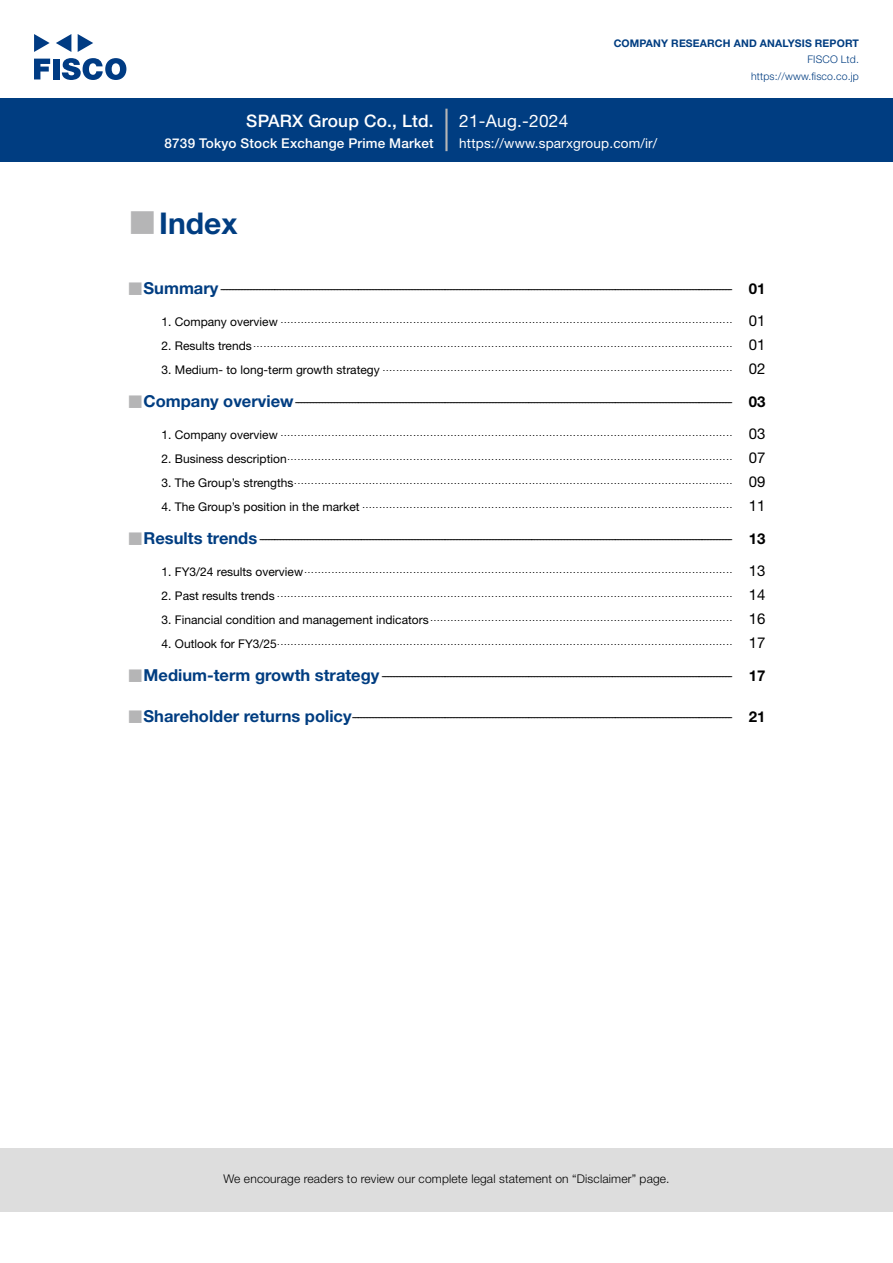
<style>
.page{position:relative;width:893px;height:1263px;background:#fff}
.page>*{position:absolute;margin:0;border:0;box-sizing:border-box;transform-origin:0 0}
.t1{font:700 30px "Helvetica Neue LT Std";color:#003d81}
.t2{font:500 17.25px "Helvetica Neue LT Std";letter-spacing:.015em;color:#fff}
.t3{font:17.25px "Helvetica Neue LT Std";letter-spacing:.015em;color:#fff}
.t4{font:700 16.5px "Helvetica Neue LT Std";color:#003d81}
.t5{font:15px "Helvetica Neue LT Std";color:#000}
.t6{font:700 15px "Helvetica Neue LT Std";color:#000}
.t7{font:500 13.5px "Helvetica Neue LT Std";letter-spacing:.015em;color:#fff}
.t8{font:13.5px "Helvetica Neue LT Std";letter-spacing:.015em;color:#fff}
.t9{font:12px "Helvetica Neue LT Std";color:#000}
.t10{font:300 12px "Helvetica Neue LT Std";letter-spacing:.015em;color:#000}
.t11{font:700 10.5px "Helvetica Neue LT Std";letter-spacing:.015em;color:#003d81}
.t12{font:300 10.5px/16.5px "Helvetica Neue LT Std";letter-spacing:.015em;color:#003d81;text-align:right}
.t13{font:9px "Helvetica Neue LT Std";color:#000}
.s1{font-family:"Hiragino UD Sans F Std N W6";font-weight:400;color:#b5b5b6}
.s2{font-family:"Hiragino UD Sans Std W6";font-weight:400;color:#b5b5b6}
.s3{font-size:12px}
</style>
<div class="page">
<div style="left:0;top:1148px;width:893px;height:64px;background:#ddd"></div>
<svg style="left:34px;top:59px;width:16px;height:20px"></svg>
<div style="left:53px;top:59px;width:6px;height:20px;background:#003b83"></div>
<svg style="left:62px;top:58px;width:64px;height:22px"></svg>
<svg style="left:34px;top:34px;width:16px;height:18px"></svg>
<svg style="left:78px;top:34px;width:15px;height:18px"></svg>
<svg style="left:56px;top:34px;width:15px;height:18px"></svg>
<div style="left:0;top:98px;width:893px;height:64px;background:#003d81"></div>
<hr style="left:445px;top:109px;width:3px;height:42px;background:#b5b5b6">
<h2 class="t2" style="left:246px;top:110px;width:189px">SPARX Group Co., Ltd.</h2>
<h3 class="t7" style="left:165px;top:135px;width:271px">8739 Tokyo Stock Exchange Prime Market</h3>
<h1 class="t1" style="left:128px;top:204px;width:112px"><span class="s1">■</span>Index</h1>
<h2 class="t3" style="left:459px;top:110px;width:111px">21-Aug.-2024</h2>
<p class="t11" style="left:614px;top:37px;width:247px">COMPANY RESEARCH AND ANALYSIS REPORT</p>
<p class="t12" style="left:751px;top:51px;width:109px">FISCO Ltd. https://www.fisco.co j p.</p>
<h3 class="t8" style="left:459px;top:135px;width:200px">https://www.sparxgroup.com /i r/</h3>
<h3 class="t4" style="left:127px;top:278px;width:93px"><span class="s2">■</span>Summary</h3>
<h3 class="t9" style="left:220px;top:281px;width:514px">---------------------------------------------------------------------------------------------------------------------------------------------------------------------------</h3>
<h3 class="t9" style="left:162px;top:314px;width:118px">1. Company overview</h3>
<p class="t13" style="left:281px;top:314px;width:453px">.....................................................................................................................................</p>
<h3 class="t9" style="left:162px;top:338px;width:92px">2. Results trends</h3>
<p class="t13" style="left:253px;top:338px;width:480px">.............................................................................................................................................</p>
<h3 class="t9" style="left:162px;top:362px;width:220px">3. Medium to- long-term growth strategy</h3>
<p class="t13" style="left:383px;top:362px;width:351px">.......................................................................................................</p>
<h3 class="t4" style="left:127px;top:391px;width:168px"><span class="s2">■</span>Company overview</h3>
<h3 class="t9" style="left:295px;top:394px;width:439px">--------------------------------------------------------------------------------------------------------------------------------------------------</h3>
<h3 class="t9" style="left:162px;top:427px;width:118px">1. Company overview</h3>
<p class="t13" style="left:281px;top:427px;width:453px">.....................................................................................................................................</p>
<h3 class="t9" style="left:162px;top:451px;width:127px">2. Business description</h3>
<p class="t13" style="left:287px;top:451px;width:446px">...................................................................................................................................</p>
<h3 class="t9" style="left:162px;top:475px;width:134px">3. The Group s’ strengths</h3>
<p class="t13" style="left:294px;top:475px;width:439px">.................................................................................................................................</p>
<h3 class="t9" style="left:162px;top:499px;width:200px">4. The Group s’ position in the market</h3>
<p class="t13" style="left:362px;top:499px;width:371px">.............................................................................................................</p>
<h3 class="t4" style="left:127px;top:528px;width:131px"><span class="s2">■</span>Results trends</h3>
<h3 class="t9" style="left:259px;top:531px;width:475px">--------------------------------------------------------------------------------------------------------------------------------------------------------------</h3>
<h3 class="t9" style="left:162px;top:564px;width:143px">1. FY3/24 results overview</h3>
<p class="t13" style="left:304px;top:564px;width:429px">..............................................................................................................................</p>
<h3 class="t9" style="left:162px;top:588px;width:115px">2. Past results trends</h3>
<p class="t13" style="left:277px;top:588px;width:456px">......................................................................................................................................</p>
<h3 class="t9" style="left:162px;top:612px;width:269px">3. Financial condition and management indicators</h3>
<p class="t13" style="left:430px;top:612px;width:303px">.........................................................................................</p>
<h3 class="t9" style="left:162px;top:636px;width:93px">4. Outlook for FY</h3>
<p class="t13" style="left:253px;top:636px;width:481px"><span class="s3">3/25</span>......................................................................................................................................</p>
<h3 class="t4" style="left:127px;top:665px;width:254px"><span class="s2">■</span>Medium-term growth strategy</h3>
<h3 class="t9" style="left:382px;top:668px;width:353px">---------------------------------------------------------------------------------------------------------------------</h3>
<h3 class="t4" style="left:127px;top:706px;width:226px"><span class="s2">■</span>Shareholder returns policy</h3>
<h3 class="t9" style="left:352px;top:709px;width:383px">-------------------------------------------------------------------------------------------------------------------------------</h3>
<h3 class="t6" style="left:749px;top:279px;width:18px">01</h3>
<h3 class="t5" style="left:749px;top:311px;width:18px">01</h3>
<h3 class="t5" style="left:749px;top:335px;width:18px">01</h3>
<h3 class="t5" style="left:749px;top:359px;width:18px">02</h3>
<h3 class="t6" style="left:749px;top:392px;width:18px">03</h3>
<h3 class="t5" style="left:749px;top:424px;width:18px">03</h3>
<h3 class="t5" style="left:749px;top:448px;width:18px">07</h3>
<h3 class="t5" style="left:749px;top:472px;width:18px">09</h3>
<h3 class="t5" style="left:749px;top:496px;width:18px">11</h3>
<h3 class="t6" style="left:749px;top:529px;width:18px">13</h3>
<h3 class="t5" style="left:749px;top:561px;width:18px">13</h3>
<h3 class="t5" style="left:749px;top:585px;width:18px">14</h3>
<h3 class="t5" style="left:749px;top:609px;width:18px">16</h3>
<h3 class="t5" style="left:749px;top:633px;width:18px">17</h3>
<h3 class="t6" style="left:749px;top:666px;width:18px">17</h3>
<h3 class="t6" style="left:749px;top:707px;width:18px">21</h3>
<h3 class="t10" style="left:223px;top:1171px;width:448px">We encourage readers to review our complete legal statement on “Disclaimer” page.</h3>
</div>
